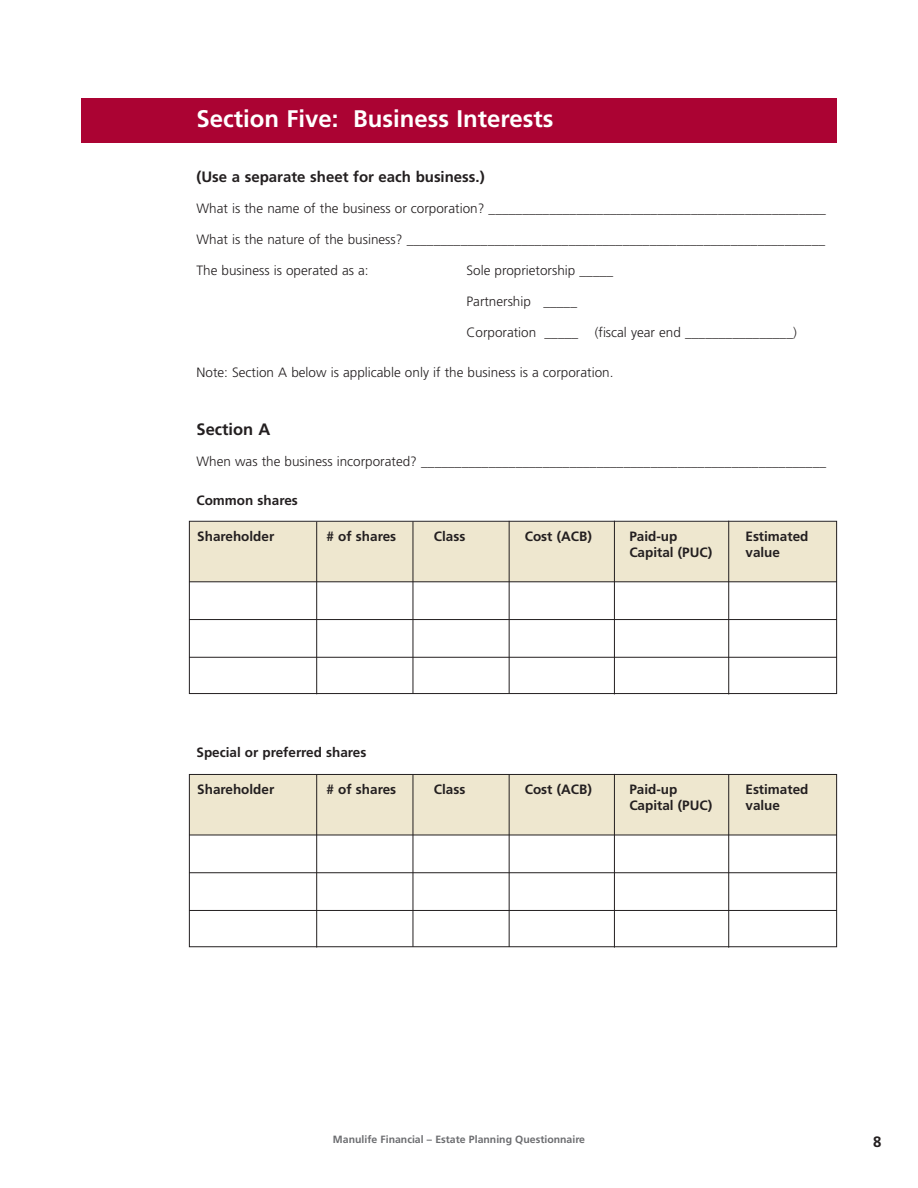
<style>
.page{position:relative;width:918px;height:1188px;background:#fff}
.page>*{position:absolute;margin:0;border:0;box-sizing:border-box;transform-origin:0 0}
.t1{font:700 24px "Frutiger";color:#fff}
.t2{font:700 16.5px "Frutiger";color:#231f20}
.t3{font:700 15px "Frutiger";color:#231f20}
.t4{font:300 13.5px "Frutiger";color:#231f20}
.t5{font:700 13.5px/16.2px "Frutiger";color:#231f20}
.t6{font:700 10.5px "Frutiger";color:#6c6d70}
</style>
<div class="page">
<div style="left:81px;top:98px;width:756px;height:45px;background:#ab0333"></div>
<div style="left:189px;top:522px;width:648px;height:59px;background:#eee7cf"></div>
<div style="left:189px;top:775px;width:648px;height:60px;background:#eee7cf"></div>
<hr style="left:189px;top:835px;width:648px;height:1px;background:#231f20">
<hr style="left:316px;top:775px;width:1px;height:172px;background:#231f20">
<hr style="left:413px;top:775px;width:1px;height:172px;background:#231f20">
<hr style="left:509px;top:774px;width:1px;height:173px;background:#231f20">
<hr style="left:728px;top:774px;width:1px;height:174px;background:#231f20">
<hr style="left:614px;top:774px;width:1px;height:174px;background:#231f20">
<hr style="left:189px;top:872px;width:648px;height:1px;background:#231f20">
<hr style="left:189px;top:910px;width:648px;height:1px;background:#231f20">
<hr style="left:189px;top:582px;width:648px;height:1px;background:#231f20">
<hr style="left:316px;top:522px;width:1px;height:172px;background:#231f20">
<hr style="left:413px;top:522px;width:1px;height:172px;background:#231f20">
<hr style="left:509px;top:521px;width:1px;height:173px;background:#231f20">
<hr style="left:728px;top:521px;width:1px;height:173px;background:#231f20">
<hr style="left:614px;top:521px;width:1px;height:173px;background:#231f20">
<hr style="left:189px;top:619px;width:648px;height:1px;background:#231f20">
<hr style="left:189px;top:657px;width:648px;height:1px;background:#231f20">
<div style="left:189px;top:521px;width:648px;height:173px;border:1px solid #231f20"></div>
<div style="left:189px;top:774px;width:648px;height:173px;border:1px solid #231f20"></div>
<h1 class="t1" style="left:196px;top:109px;width:358px">Section Five: Business Interests</h1>
<p class="t3" style="left:196px;top:171px;width:290px">(Use a separate sheet for each business.)</p>
<p class="t4" style="left:196px;top:203px;width:631px">What is the name of the business or corporation? __________________________________________________</p>
<p class="t4" style="left:196px;top:234px;width:630px">What is the nature of the business? ______________________________________________________________</p>
<p class="t4" style="left:196px;top:265px;width:174px">The business is operated as a:</p>
<p class="t4" style="left:466px;top:265px;width:148px">Sole proprietorship _____</p>
<p class="t4" style="left:466px;top:296px;width:112px">Partnership _____</p>
<p class="t4" style="left:466px;top:327px;width:332px">Corporation _____ (fiscal year end ________________)</p>
<p class="t4" style="left:196px;top:367px;width:418px">Note: Section A below is applicable only if the business is a corporation.</p>
<p class="t2" style="left:196px;top:423px;width:75px">Section A</p>
<p class="t4" style="left:196px;top:456px;width:631px">When was the business incorporated? ____________________________________________________________</p>
<p class="t5" style="left:196px;top:493px;width:103px">Common shares</p>
<p class="t5" style="left:197px;top:529px;width:79px">Shareholder</p>
<p class="t5" style="left:327px;top:529px;width:71px"># of shares</p>
<p class="t5" style="left:434px;top:529px;width:33px">Class</p>
<p class="t5" style="left:629px;top:529px;width:84px">Paid-up<br>Capital (PUC)</p>
<p class="t5" style="left:745px;top:529px;width:65px">Estimated value</p>
<p class="t5" style="left:525px;top:529px;width:69px">Cost (ACB)</p>
<p class="t5" style="left:196px;top:745px;width:171px">Special or preferred shares</p>
<p class="t5" style="left:197px;top:782px;width:79px">Shareholder</p>
<p class="t5" style="left:327px;top:782px;width:71px"># of shares</p>
<p class="t5" style="left:434px;top:782px;width:33px">Class</p>
<p class="t5" style="left:629px;top:782px;width:84px">Paid-up<br>Capital (PUC)</p>
<p class="t5" style="left:745px;top:782px;width:65px">Estimated value</p>
<p class="t5" style="left:525px;top:782px;width:69px">Cost (ACB)</p>
<p class="t6" style="left:333px;top:1135px;width:254px">Manulife Financial – Estate Planning Questionnaire</p>
<p class="t3" style="left:873px;top:1135px;width:10px">8</p>
</div>
